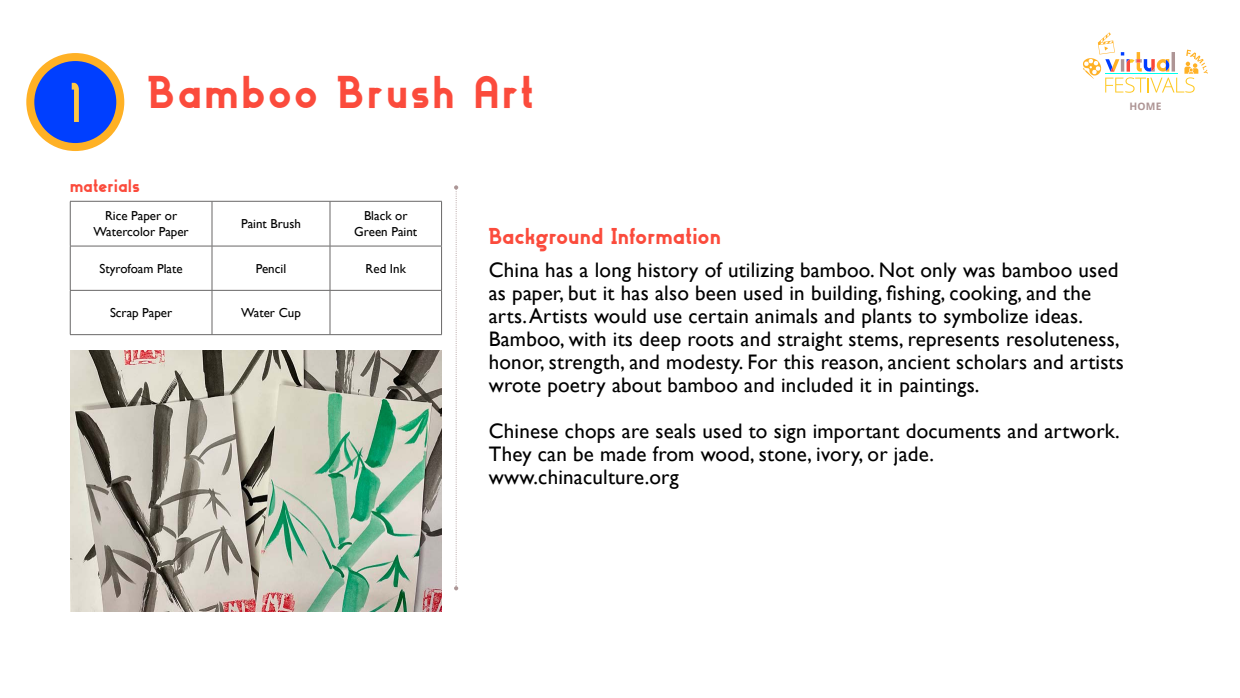
<style>
.page{position:relative;width:1240px;height:698px;background:#fff}
.page>*{position:absolute;margin:0;border:0;box-sizing:border-box;transform-origin:0 0}
.t1{font:700 46px "Gilbert";letter-spacing:.07em;color:#fb4b3c}
.t2{font:700 23px "Gilbert";letter-spacing:.025em;color:#fb4b3c}
.t3{font:21px/23px "Gill Sans";letter-spacing:.01em;color:#000}
.t4{font:700 18px "Gilbert";letter-spacing:.025em;color:#fb4b3c}
.t5{font:13px/16px "Gill Sans";color:#000;text-align:center}
.t6{font:700 10.3px "Open Sans";color:#ae9595}
</style>
<div class="page">
<div style="left:30px;top:57px;width:90px;height:90px;background:#003fff;border-radius:50%"></div>
<div style="left:26px;top:53px;width:98px;height:98px;border:8px solid #ffb125;border-radius:50%"></div>
<hr style="left:70px;top:201px;width:142px;height:1px;background:#686767">
<hr style="left:70px;top:202px;width:1px;height:44px;background:#686767">
<hr style="left:212px;top:201px;width:118px;height:1px;background:#686767">
<hr style="left:212px;top:202px;width:1px;height:44px;background:#686767">
<hr style="left:330px;top:201px;width:112px;height:1px;background:#686767">
<hr style="left:330px;top:202px;width:1px;height:44px;background:#686767">
<hr style="left:441px;top:202px;width:1px;height:44px;background:#686767">
<hr style="left:70px;top:246px;width:142px;height:1px;background:#686767">
<hr style="left:70px;top:246px;width:1px;height:44px;background:#686767">
<hr style="left:212px;top:246px;width:118px;height:1px;background:#686767">
<hr style="left:212px;top:246px;width:1px;height:44px;background:#686767">
<hr style="left:330px;top:246px;width:112px;height:1px;background:#686767">
<hr style="left:330px;top:246px;width:1px;height:44px;background:#686767">
<hr style="left:441px;top:246px;width:1px;height:44px;background:#686767">
<hr style="left:70px;top:290px;width:142px;height:1px;background:#686767">
<hr style="left:70px;top:291px;width:1px;height:43px;background:#686767">
<hr style="left:212px;top:290px;width:118px;height:1px;background:#686767">
<hr style="left:212px;top:291px;width:1px;height:43px;background:#686767">
<hr style="left:330px;top:290px;width:112px;height:1px;background:#686767">
<hr style="left:330px;top:291px;width:1px;height:43px;background:#686767">
<hr style="left:441px;top:291px;width:1px;height:43px;background:#686767">
<hr style="left:70px;top:334px;width:142px;height:1px;background:#686767">
<hr style="left:212px;top:334px;width:118px;height:1px;background:#686767">
<hr style="left:330px;top:334px;width:112px;height:1px;background:#686767">
<svg style="left:454px;top:185px;width:4px;height:405px"></svg>
<img style="left:70px;top:350px;width:372px;height:262px">
<svg style="left:1083px;top:32px;width:125px;height:61px"></svg>
<h1 class="t1" style="left:148px;top:61px;width:387px">Bamboo Brush Art</h1>
<p class="t6" style="left:1129px;top:99px;width:34px">HOME</p>
<p class="t4" style="left:70px;top:173px;width:71px">materials</p>
<p class="t5" style="left:94px;top:208px;width:97px">Rice Paper or<br>Watercolor Paper</p>
<p class="t5" style="left:241px;top:216px;width:61px">Paint Brush</p>
<p class="t5" style="left:354px;top:208px;width:64px">Black or<br>Green Paint</p>
<p class="t5" style="left:100px;top:261px;width:85px">Styrofoam Plate</p>
<p class="t5" style="left:256px;top:261px;width:32px">Pencil</p>
<p class="t5" style="left:366px;top:261px;width:42px">Red Ink</p>
<p class="t5" style="left:110px;top:305px;width:64px">Scrap Paper</p>
<p class="t5" style="left:241px;top:305px;width:61px">Water Cup</p>
<p class="t2" style="left:489px;top:220px;width:234px">Background Information</p>
<p class="t3" style="left:489px;top:258px;width:637px">China has a long history of utilizing bamboo. Not only was bamboo used as paper, but it has also been used in building, fishing, cooking, and the arts. Artists would use certain animals and plants to symbolize ideas.<br>Bamboo, with its deep roots and straight stems, represents resoluteness, honor, strength, and modesty. For this reason, ancient scholars and artists wrote poetry about bamboo and included it in paintings.</p>
<p class="t3" style="left:489px;top:419px;width:633px">Chinese chops are seals used to sign important documents and artwork.<br>They can be made from wood, stone, ivory, or jade. www.chinaculture.org</p>
</div>
